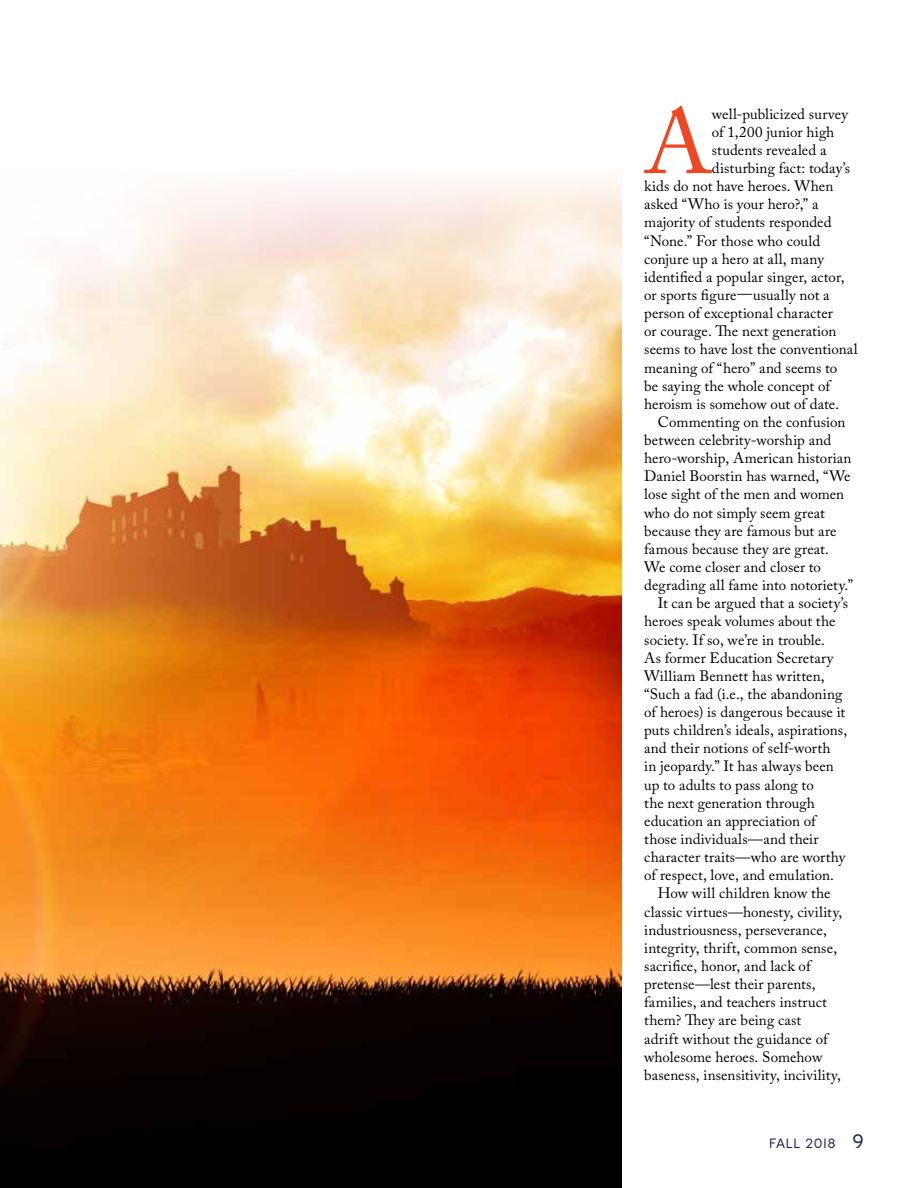
<style>
.page{position:relative;width:918px;height:1188px;background:#fff}
.page>*{position:absolute;margin:0;border:0;box-sizing:border-box;transform-origin:0 0}
.t1{font:90.9px "Adobe Caslon Pro";color:#ef4623}
.t2{font:15px "Adobe Caslon Pro";letter-spacing:.005em;color:#000}
.t3{font:300 13.5px "Ministry";letter-spacing:.05em;color:#1f2957}
.s1{font-size:19.5px}
</style>
<div class="page">
<img style="left:0;top:178px;width:621px;height:1010px">
<h1 class="t1" style="left:644px;top:88px;width:69px">A</h1>
<p class="t2" style="left:712px;top:105px;width:138px">well-publicized survey</p>
<p class="t2" style="left:712px;top:123px;width:124px">of 1,200 junior high</p>
<p class="t2" style="left:712px;top:141px;width:116px">students revealed a</p>
<p class="t2" style="left:712px;top:159px;width:140px">disturbing fact: today’s</p>
<p class="t2" style="left:644px;top:177px;width:191px">kids do not have heroes. When</p>
<p class="t2" style="left:644px;top:195px;width:176px">asked “Who is your hero?,” a</p>
<p class="t2" style="left:644px;top:213px;width:189px">majority of students responded</p>
<p class="t2" style="left:644px;top:232px;width:177px">“None.” For those who could</p>
<p class="t2" style="left:644px;top:250px;width:181px">conjure up a hero at all, many</p>
<p class="t2" style="left:644px;top:268px;width:202px">identified a popular singer, actor,</p>
<p class="t2" style="left:644px;top:286px;width:187px">or sports figure—usually not a</p>
<p class="t2" style="left:644px;top:304px;width:190px">person of exceptional character</p>
<p class="t2" style="left:644px;top:322px;width:194px">or courage. The next generation</p>
<p class="t2" style="left:644px;top:340px;width:215px">seems to have lost the conventional</p>
<p class="t2" style="left:644px;top:359px;width:195px">meaning of “hero” and seems to</p>
<p class="t2" style="left:644px;top:377px;width:187px">be saying the whole concept of</p>
<p class="t2" style="left:644px;top:395px;width:197px">heroism is somehow out of date.</p>
<p class="t2" style="left:658px;top:413px;width:189px">Commenting on the confusion</p>
<p class="t2" style="left:644px;top:431px;width:188px">between celebrity-worship and</p>
<p class="t2" style="left:644px;top:449px;width:209px">hero-worship, American historian</p>
<p class="t2" style="left:644px;top:467px;width:208px">Daniel Boorstin has warned, “We</p>
<p class="t2" style="left:644px;top:486px;width:202px">lose sight of the men and women</p>
<p class="t2" style="left:644px;top:504px;width:182px">who do not simply seem great</p>
<p class="t2" style="left:644px;top:522px;width:194px">because they are famous but are</p>
<p class="t2" style="left:644px;top:540px;width:186px">famous because they are great.</p>
<p class="t2" style="left:644px;top:558px;width:178px">We come closer and closer to</p>
<p class="t2" style="left:644px;top:576px;width:210px">degrading all fame into notoriety.”</p>
<p class="t2" style="left:658px;top:594px;width:192px">It can be argued that a society’s</p>
<p class="t2" style="left:644px;top:612px;width:193px">heroes speak volumes about the</p>
<p class="t2" style="left:644px;top:631px;width:182px">society. If so, we’re in trouble.</p>
<p class="t2" style="left:644px;top:649px;width:191px">As former Education Secretary</p>
<p class="t2" style="left:644px;top:667px;width:182px">William Bennett has written,</p>
<p class="t2" style="left:644px;top:685px;width:200px">“Such a fad (i.e., the abandoning</p>
<p class="t2" style="left:644px;top:703px;width:203px">of heroes) is dangerous because it</p>
<p class="t2" style="left:644px;top:721px;width:204px">puts children’s ideals, aspirations,</p>
<p class="t2" style="left:644px;top:739px;width:188px">and their notions of self-worth</p>
<p class="t2" style="left:644px;top:758px;width:191px">in jeopardy.” It has always been</p>
<p class="t2" style="left:644px;top:776px;width:171px">up to adults to pass along to</p>
<p class="t2" style="left:644px;top:794px;width:172px">the next generation through</p>
<p class="t2" style="left:644px;top:812px;width:173px">education an appreciation of</p>
<p class="t2" style="left:644px;top:830px;width:176px">those individuals—and their</p>
<p class="t2" style="left:644px;top:848px;width:203px">character traits—who are worthy</p>
<p class="t2" style="left:644px;top:866px;width:191px">of respect, love, and emulation.</p>
<p class="t2" style="left:658px;top:884px;width:174px">How will children know the</p>
<p class="t2" style="left:644px;top:903px;width:200px">classic virtues—honesty, civility,</p>
<p class="t2" style="left:644px;top:921px;width:184px">industriousness, perseverance,</p>
<p class="t2" style="left:644px;top:939px;width:194px">integrity, thrift, common sense,</p>
<p class="t2" style="left:644px;top:957px;width:168px">sacrifice, honor, and lack of</p>
<p class="t2" style="left:644px;top:975px;width:173px">pretense—lest their parents,</p>
<p class="t2" style="left:644px;top:993px;width:184px">families, and teachers instruct</p>
<p class="t2" style="left:644px;top:1011px;width:159px">them? They are being cast</p>
<p class="t2" style="left:644px;top:1030px;width:185px">adrift without the guidance of</p>
<p class="t2" style="left:644px;top:1048px;width:180px">wholesome heroes. Somehow</p>
<p class="t2" style="left:644px;top:1066px;width:198px">baseness, insensitivity, incivility,</p>
<p class="t3" style="left:769px;top:1134px;width:96px">FALL 2018 <span class="s1">9</span></p>
</div>
